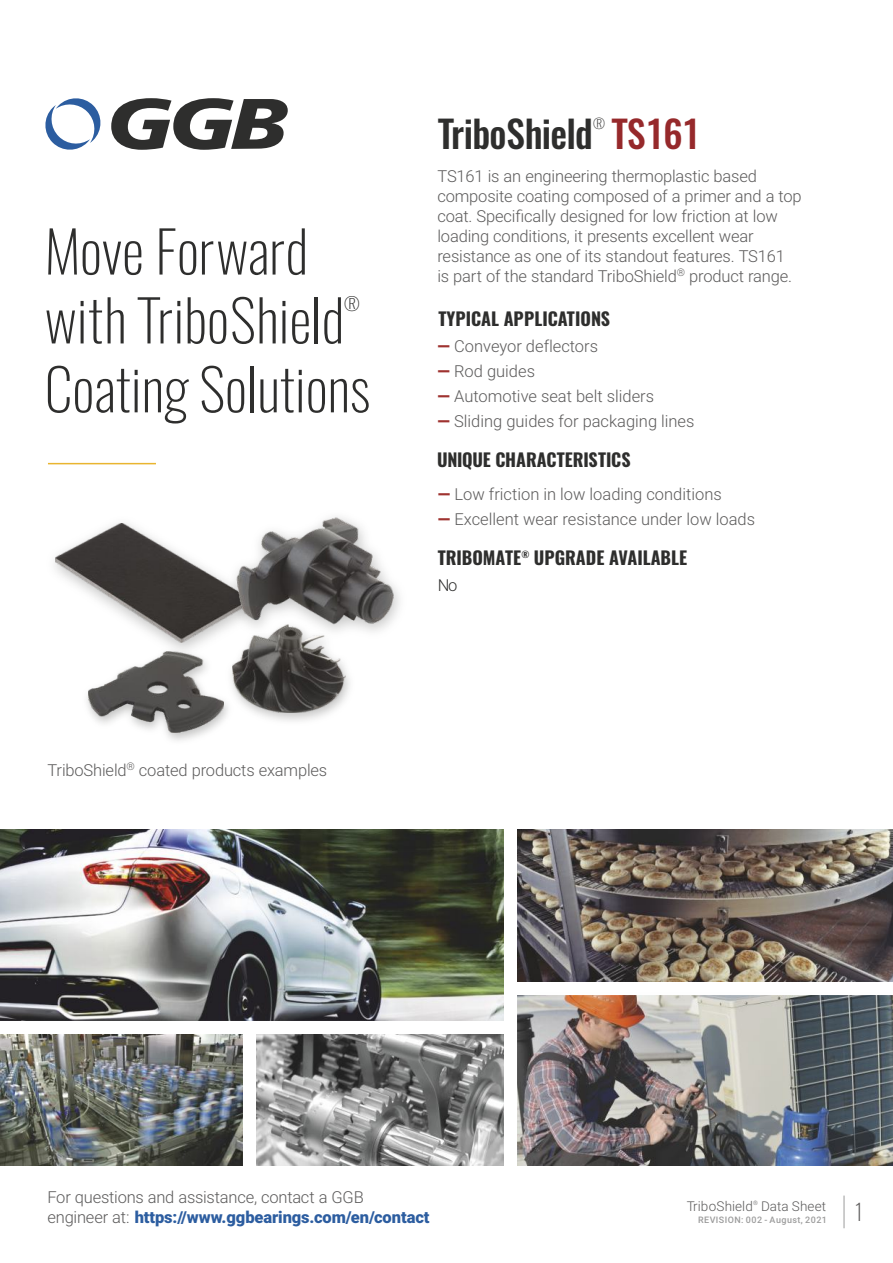
<style>
.page{position:relative;width:893px;height:1263px;background:#fff}
.page>*{position:absolute;margin:0;border:0;box-sizing:border-box;transform-origin:0 0}
.t1{font:200 57px/68.8px "Oswald";color:#2e2e2d}
.t2{font:500 37.5px "Oswald";letter-spacing:-.02em;color:#2e2e2d}
.t3{font:200 22.5px "Oswald";color:#5c5b5b}
.t4{font:700 18px "Oswald";color:#2e2e2d}
.t5{font:200 18px "Oswald";color:#2e2e2d}
.t6{font:300 16.5px/19.8px "Roboto";letter-spacing:-.01em;color:#5c5b5b}
.t7{font:300 16.5px "Roboto";color:#2e2e2d}
.t8{font:200 13.8px "Oswald";color:#2e2e2d}
.t9{font:300 13.5px "Roboto";letter-spacing:.01em;color:#5c5b5b}
.t10{font:300 10.5px "Roboto";color:#5c5b5b}
.t11{font:500 9px "Roboto";letter-spacing:.05em;color:#9c9c9c}
.t12{font:700 9px "Oswald";color:#2e2e2d}
.t13{font:300 6px "Roboto";color:#5c5b5b}
.s1{color:#96292b}
.s2{font-weight:900;color:#9f3330}
.s3{font-weight:900;color:#2c5da0}
</style>
<div class="page">
<img style="left:0;top:830px;width:504px;height:191px">
<img style="left:256px;top:1035px;width:248px;height:130px">
<img style="left:0;top:1035px;width:242px;height:130px">
<img style="left:518px;top:995px;width:375px;height:170px">
<img style="left:518px;top:830px;width:375px;height:151px">
<hr style="left:48px;top:463px;width:108px;height:1px;background:#e9b52f">
<svg style="left:45px;top:98px;width:56px;height:52px"></svg>
<svg style="left:111px;top:98px;width:177px;height:52px"></svg>
<img style="left:56px;top:523px;width:156px;height:116px">
<img style="left:87px;top:639px;width:121px;height:102px">
<img style="left:88px;top:651px;width:129px;height:82px">
<img style="left:212px;top:573px;width:188px;height:88px">
<img style="left:233px;top:517px;width:162px;height:116px">
<img style="left:217px;top:611px;width:148px;height:115px">
<img style="left:233px;top:625px;width:112px;height:87px">
<hr style="left:844px;top:1195px;width:1px;height:33px;background:#9c9c9c">
<h1 class="t1" style="left:45px;top:217px;width:265px">Move Forward</h1>
<p class="t5" style="left:344px;top:291px;width:17px">®</p>
<h1 class="t1" style="left:45px;top:286px;width:327px">with TriboShield<br>Coating Solutions</h1>
<p class="t10" style="left:127px;top:762px;width:10px">®</p>
<p class="t6" style="left:48px;top:762px;width:281px">TriboShield coated products examples</p>
<h2 class="t2" style="left:438px;top:108px;width:264px">TriboShield <span class="s1">TS161</span></h2>
<p class="t6" style="left:437px;top:168px;width:366px">TS161 is an engineering thermoplastic based composite coating composed of a primer and a top coat. Specifically designed for low friction at low loading conditions, it presents excellent wear resistance as one of its standout features. TS161</p>
<p class="t10" style="left:677px;top:268px;width:10px">®</p>
<p class="t8" style="left:593px;top:114px;width:13px">®</p>
<p class="t6" style="left:437px;top:267px;width:356px">is part of the standard TriboShield product range.</p>
<p class="t4" style="left:439px;top:306px;width:173px">TYPICAL APPLICATIONS</p>
<p class="t6" style="left:437px;top:338px;width:162px"><span class="s2">—</span> Conveyor deflectors</p>
<p class="t6" style="left:437px;top:363px;width:99px"><span class="s2">—</span> Rod guides</p>
<p class="t6" style="left:437px;top:388px;width:218px"><span class="s2">—</span> Automotive seat belt sliders</p>
<p class="t6" style="left:437px;top:413px;width:258px"><span class="s2">—</span> Sliding guides for packaging lines</p>
<p class="t4" style="left:437px;top:447px;width:195px">UNIQUE CHARACTERISTICS</p>
<p class="t6" style="left:438px;top:486px;width:285px"><span class="s2">—</span> Low friction in low loading conditions</p>
<p class="t6" style="left:438px;top:511px;width:319px"><span class="s2">—</span> Excellent wear resistance under low loads</p>
<p class="t4" style="left:438px;top:545px;width:251px">TRIBOMATE UPGRADE AVAILABLE</p>
<p class="t7" style="left:438px;top:578px;width:21px">No</p>
<p class="t12" style="left:522px;top:548px;width:10px">®</p>
<p class="t6" style="left:47px;top:1189px;width:384px">For questions and assistance, contact a GGB<br>engineer at: <span class="s3">https://www.ggbearings.com/en/contact</span></p>
<h3 class="t3" style="left:854px;top:1196px;width:11px">1</h3>
<p class="t13" style="left:753px;top:1200px;width:6px">®</p>
<p class="t9" style="left:687px;top:1201px;width:141px">TriboShield Data Sheet</p>
<p class="t11" style="left:698px;top:1216px;width:130px">REVISION: 002 - August, 2021</p>
</div>
